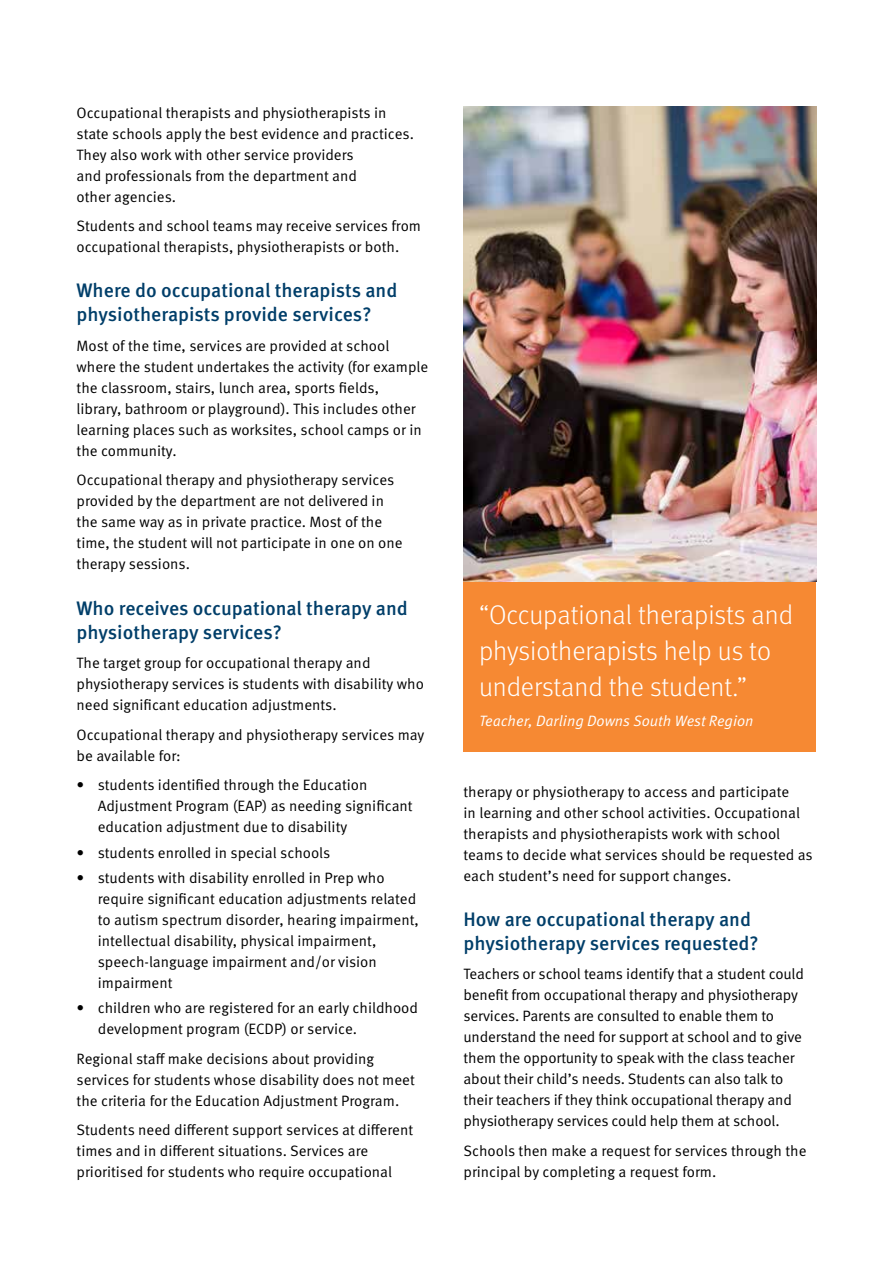
<style>
.page{position:relative;width:893px;height:1263px;background:#fff}
.page>*{position:absolute;margin:0;border:0;box-sizing:border-box;transform-origin:0 0}
.t1{font:300 27px/36px "Meta OT";color:#fff}
.t2{font:500 19.5px/24px "Meta OT";color:#003e69}
.t3{font:15px/21px "Meta OT Norm";color:#000}
.t4{font:15px "Meta OT Norm Ita";color:#fff}
</style>
<div class="page">
<div style="left:463px;top:318px;width:353px;height:433px;background:#f68933"></div>
<img style="left:463px;top:106px;width:353px;height:475px">
<p class="t3" style="left:77px;top:102px;width:339px">Occupational therapists and physiotherapists in state schools apply the best evidence and practices.<br>They also work with other service providers<br>and professionals from the department and<br>other agencies.</p>
<p class="t3" style="left:77px;top:216px;width:346px">Students and school teams may receive services from occupational therapists, physiotherapists or both.</p>
<h2 class="t2" style="left:77px;top:279px;width:322px">Where do occupational therapists and physiotherapists provide services?</h2>
<p class="t3" style="left:77px;top:335px;width:353px">Most of the time, services are provided at school where the student undertakes the activity (for example the classroom, stairs, lunch area, sports fields,<br>library, bathroom or playground). This includes other learning places such as worksites, school camps or in the community.</p>
<p class="t3" style="left:77px;top:470px;width:328px">Occupational therapy and physiotherapy services provided by the department are not delivered in the same way as in private practice. Most of the time, the student will not participate in one on one therapy sessions.</p>
<h2 class="t2" style="left:77px;top:596px;width:333px">Who receives occupational therapy and physiotherapy services?</h2>
<p class="t3" style="left:77px;top:653px;width:349px">The target group for occupational therapy and physiotherapy services is students with disability who need significant education adjustments.</p>
<p class="t3" style="left:77px;top:724px;width:349px">Occupational therapy and physiotherapy services may be available for:</p>
<p class="t3" style="left:98px;top:775px;width:316px;text-indent:-21px">• students identified through the Education<br>Adjustment Program (EAP) as needing significant education adjustment due to disability</p>
<p class="t3" style="left:77px;top:842px;width:255px">• students enrolled in special schools</p>
<p class="t3" style="left:98px;top:867px;width:323px;text-indent:-21px">• students with disability enrolled in Prep who require significant education adjustments related to autism spectrum disorder, hearing impairment, intellectual disability, physical impairment, speech-language impairment and/or vision impairment</p>
<p class="t3" style="left:98px;top:997px;width:322px;text-indent:-21px">• children who are registered for an early childhood development program (ECDP) or service.</p>
<p class="t3" style="left:77px;top:1048px;width:340px">Regional staff make decisions about providing services for students whose disability does not meet the criteria for the Education Adjustment Program.</p>
<p class="t3" style="left:77px;top:1119px;width:338px">Students need different support services at different times and in different situations. Services are prioritised for students who require occupational</p>
<h1 class="t1" style="left:479px;top:597px;width:315px">“Occupational therapists and physiotherapists help us to understand the student.”</h1>
<p class="t4" style="left:479px;top:712px;width:276px">Teacher, Darling Downs South West Region</p>
<p class="t3" style="left:463px;top:781px;width:351px">therapy or physiotherapy to access and participate<br>in learning and other school activities. Occupational therapists and physiotherapists work with school teams to decide what services should be requested as each student’s need for support changes.</p>
<h2 class="t2" style="left:463px;top:907px;width:297px">How are occupational therapy and physiotherapy services requested?</h2>
<p class="t3" style="left:463px;top:964px;width:342px">Teachers or school teams identify that a student could benefit from occupational therapy and physiotherapy services. Parents are consulted to enable them to understand the need for support at school and to give them the opportunity to speak with the class teacher about their child’s needs. Students can also talk to their teachers if they think occupational therapy and physiotherapy services could help them at school.</p>
<p class="t3" style="left:463px;top:1140px;width:345px">Schools then make a request for services through the principal by completing a request form.</p>
</div>
